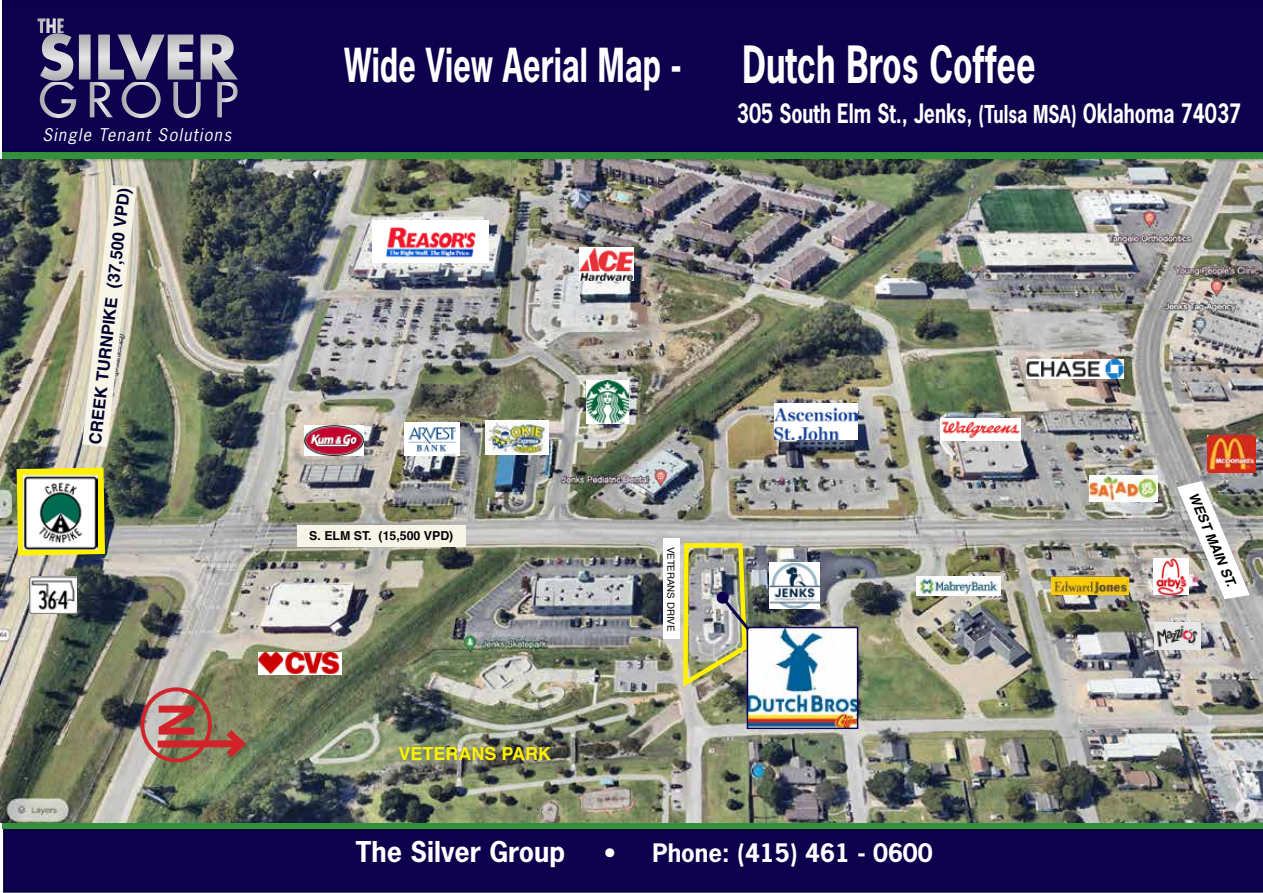
<style>
.page{position:relative;width:1263px;height:893px;background:#fff}
.page>*{position:absolute;margin:0;border:0;box-sizing:border-box;transform-origin:0 0}
.t1{font:700 49.5px "Helvetica";color:#d2232a}
.t2{font:700 48.3px "News Gothic Std";color:#fff;scale:.71 1}
.t3{font:700 44.1px "News Gothic Std";color:#fff;scale:.71 1}
.t4{font:700 27px "News Gothic Std";color:#fff}
.t5{font:700 25.2px "News Gothic Std";color:#fff;scale:.78 1}
.t6{font:700 24px "News Gothic Std";color:#fff}
.t7{font:700 18px "Helvetica";color:#fff200}
.t8{font:700 16.65px "Helvetica";color:#00002d}
.t9{font:italic 16.5px "News Gothic Std";color:#fff}
.t10{font:italic 700 13.5px "Helvetica";color:#000}
.t11{font:700 12.3px "Helvetica";color:#000}
.t12{font:9.75px "Helvetica";color:#000}
.s1{font-size:23.25px}
</style>
<div class="page">
<svg style="left:3px;top:829px;width:1260px;height:64px;background:#0d014b"></svg>
<div style="left:2px;top:0;width:1261px;height:152px;background:#0d004c"></div>
<svg style="left:37px;top:18px;width:201px;height:100px;background:#514979"></svg>
<div style="left:2px;top:152px;width:1261px;height:8px;background:#33913c"></div>
<svg style="left:2px;top:822px;width:1261px;height:7px;background:#3c8d42"></svg>
<img style="left:0;top:160px;width:1263px;height:662px">
<img style="left:372px;top:221px;width:116px;height:42px">
<img style="left:579px;top:248px;width:54px;height:33px">
<img style="left:587px;top:381px;width:41px;height:42px">
<img style="left:258px;top:653px;width:83px;height:21px">
<img style="left:941px;top:419px;width:80px;height:22px">
<img style="left:305px;top:426px;width:58px;height:30px">
<img style="left:404px;top:423px;width:55px;height:32px">
<img style="left:486px;top:421px;width:63px;height:33px">
<img style="left:750px;top:630px;width:105px;height:96px">
<div style="left:747px;top:627px;width:111px;height:102px;border:2px solid #0d004c"></div>
<img style="left:1089px;top:475px;width:68px;height:26px">
<img style="left:1026px;top:360px;width:98px;height:18px">
<img style="left:916px;top:576px;width:85px;height:19px">
<img style="left:1153px;top:559px;width:24px;height:35px">
<img style="left:1052px;top:577px;width:77px;height:18px">
<img style="left:1207px;top:436px;width:49px;height:37px">
<img style="left:774px;top:403px;width:83px;height:36px">
<img style="left:769px;top:562px;width:51px;height:47px">
<img style="left:1154px;top:623px;width:46px;height:27px">
<svg style="left:17px;top:468px;width:88px;height:87px;background:#eee30d"></svg>
<img style="left:23px;top:475px;width:75px;height:74px">
<img style="left:1177px;top:481px;width:73px;height:118px">
<svg style="left:82px;top:185px;width:54px;height:262px;background:#d7d5c4"></svg>
<div style="left:158px;top:740px;width:83px;height:8px;background:#d2232a"></div>
<svg style="left:219px;top:723px;width:32px;height:42px"></svg>
<div style="left:663px;top:539px;width:16px;height:100px;background:#fff"></div>
<div style="left:297px;top:525px;width:169px;height:21px;background:#f7f5e8"></div>
<img style="left:681px;top:541px;width:72px;height:150px">
<div style="left:717px;top:592px;width:12px;height:12px;background:#0d004c;border-radius:50%"></div>
<div style="left:140px;top:687px;width:72px;height:75px;border:4px solid #d2232a;border-radius:50%"></div>
<img style="left:29px;top:576px;width:48px;height:38px">
<p class="t9" style="left:43px;top:124px;width:194px">Single Tenant Solutions</p>
<p class="t8" style="left:81px;top:442px;width:259px;rotate:-83deg">CREEK TURNPIKE (37,500 VPD)</p>
<h1 class="t1" style="left:216px;top:702px;width:37px;rotate:90deg">N</h1>
<h3 class="t3" style="left:344px;top:36px;width:476px">Wide View Aerial Map -</h3>
<h2 class="t2" style="left:742px;top:32px;width:415px">Dutch Bros Coffee</h2>
<p class="t5" style="left:737px;top:97px;width:648px">305 South Elm St., Jenks, <span class="s1">(Tulsa MSA)</span> Oklahoma 74037</p>
<p class="t11" style="left:309px;top:526px;width:146px">S. ELM ST. (15,500 VPD)</p>
<p class="t7" style="left:398px;top:739px;width:154px">VETERANS PARK</p>
<p class="t12" style="left:678px;top:547px;width:86px;rotate:90deg">VETERANS DRIVE</p>
<p class="t10" style="left:1203px;top:489px;width:102px;rotate:67deg">WEST MAIN ST.</p>
<p class="t4" style="left:356px;top:834px;width:211px">The Silver Group</p>
<p class="t6" style="left:604px;top:837px;width:330px">• Phone: (415) 461 - 0600</p>
</div>
